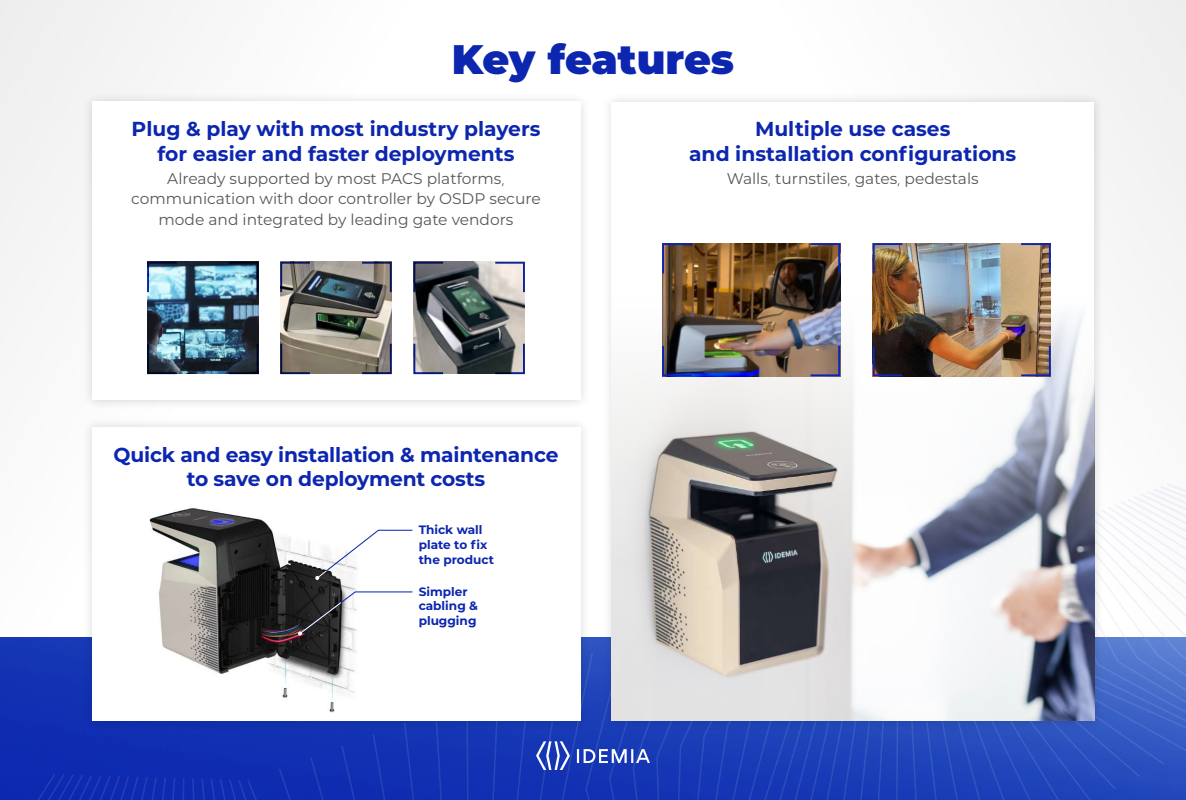
<style>
.page{position:relative;width:1186px;height:800px;background:#fff}
.page>*{position:absolute;margin:0;border:0;box-sizing:border-box;transform-origin:0 0}
.t1{font:900 41.2px "IDEMIA";letter-spacing:-.005em;color:#0c26af}
.t2{font:700 20.2px/24.3px "IDEMIA";color:#0c26af;text-align:center}
.t3{font:15.4px/20.9px "IDEMIA";color:#575756;text-align:center}
.t4{font:700 12.1px/14.7px "IDEMIA";color:#0c26af}
</style>
<div class="page">
<div style="left:0;top:0;width:1186px;height:637px;background:#f8f8f8"></div>
<div style="left:601px;top:92px;width:503px;height:639px;background:#000;opacity:.15"></div>
<div style="left:611px;top:102px;width:483px;height:619px;background:#fff"></div>
<img style="left:611px;top:296px;width:483px;height:187px">
<img style="left:635px;top:406px;width:218px;height:77px">
<div style="left:92px;top:102px;width:488px;height:298px;background:#fff"></div>
<div style="left:92px;top:427px;width:488px;height:294px;background:#fff"></div>
<img style="left:662px;top:243px;width:178px;height:133px">
<img style="left:873px;top:243px;width:178px;height:133px">
<svg style="left:147px;top:261px;width:112px;height:114px"></svg>
<svg style="left:413px;top:261px;width:112px;height:114px"></svg>
<img style="left:147px;top:262px;width:111px;height:112px">
<img style="left:280px;top:262px;width:112px;height:112px">
<img style="left:414px;top:262px;width:111px;height:112px">
<svg style="left:662px;top:243px;width:32px;height:32px"></svg>
<svg style="left:661px;top:344px;width:33px;height:33px"></svg>
<svg style="left:872px;top:243px;width:32px;height:32px"></svg>
<svg style="left:872px;top:344px;width:32px;height:33px"></svg>
<svg style="left:809px;top:243px;width:32px;height:32px"></svg>
<svg style="left:809px;top:344px;width:32px;height:33px"></svg>
<svg style="left:1019px;top:243px;width:32px;height:32px"></svg>
<svg style="left:1019px;top:344px;width:33px;height:33px"></svg>
<svg style="left:0;top:483px;width:1186px;height:317px"></svg>
<h1 class="t1" style="left:452px;top:28px;width:284px">Key features</h1>
<p class="t2" style="left:689px;top:116px;width:329px">Multiple use cases<br>and installation configurations</p>
<p class="t2" style="left:132px;top:116px;width:410px">Plug &amp; play with most industry players for easier and faster deployments</p>
<p class="t3" style="left:131px;top:167px;width:411px">Already supported by most PACS platforms, communication with door controller by OSDP secure mode and integrated by leading gate vendors</p>
<p class="t3" style="left:727px;top:167px;width:253px">Walls, turnstiles, gates, pedestals</p>
<p class="t2" style="left:114px;top:442px;width:446px">Quick and easy installation &amp; maintenance to save on deployment costs</p>
<p class="t4" style="left:419px;top:522px;width:77px">Thick wall plate to fix the product</p>
<p class="t4" style="left:419px;top:583px;width:61px">Simpler cabling &amp; plugging</p>
</div>
